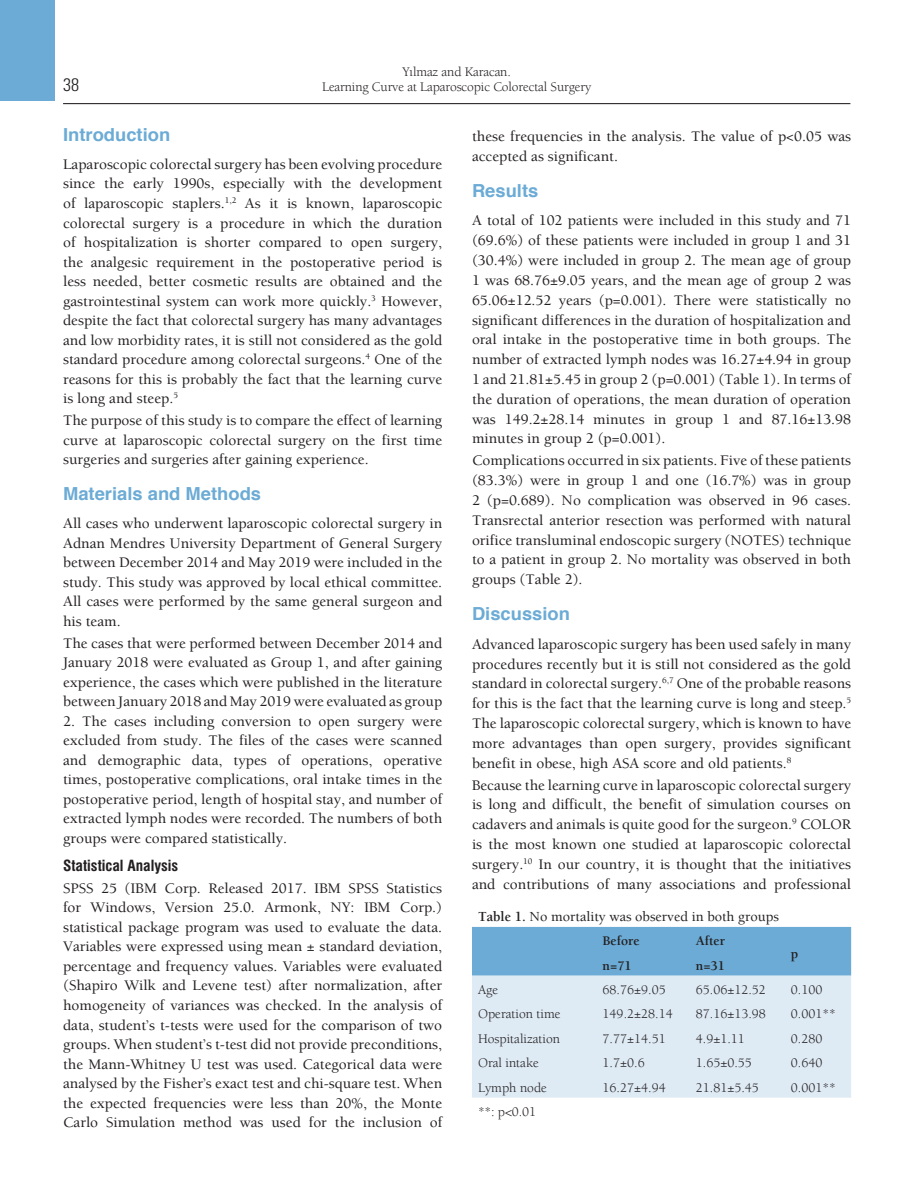
<style>
.page{position:relative;width:915px;height:1191px;background:#fff}
.page>*{position:absolute;margin:0;border:0;box-sizing:border-box;transform-origin:0 0}
.t1{font:700 18px "Helvetica";color:#6babd5}
.t2{font:18px "Univers Cond Light Tr";color:#231f20}
.t3{font:500 15px/19.5px "Berkeley";color:#231f20;text-align:justify}
.t4{font:15px "Swiss Condensed Bold Tr";color:#231f20}
.t5{font:500 14.25px "Berkeley";color:#231f20}
.t6{font:13.5px/15px "Berkeley";color:#231f20;text-align:center}
.t7{font:700 13.5px "Berkeley";color:#231f20}
.s1{font-weight:700}
</style>
<div class="page">
<hr style="left:63px;top:103px;width:787px;height:1px;background:#231f20">
<div style="left:0;top:0;width:55px;height:101px;background:#6babd5"></div>
<div style="left:472px;top:927px;width:378px;height:48px;background:#6babd5"></div>
<div style="left:472px;top:975px;width:378px;height:122px;background:#deeaf4"></div>
<p class="t6" style="left:322px;top:64px;width:271px">Yılmaz and Karacan.<br>Learning Curve at Laparoscopic Colorectal Surgery</p>
<p class="t2" style="left:63px;top:74px;width:17px">38</p>
<p class="t1" style="left:63px;top:120px;width:109px">Introduction</p>
<p class="t3" style="left:63px;top:154px;width:380px">Laparoscopic colorectal surgery has been evolving procedure since the early 1990s, especially with the development of laparoscopic staplers.<sup>1,2</sup> As it is known, laparoscopic colorectal surgery is a procedure in which the duration of hospitalization is shorter compared to open surgery, the analgesic requirement in the postoperative period is less needed, better cosmetic results are obtained and the gastrointestinal system can work more quickly.<sup>3</sup> However, despite the fact that colorectal surgery has many advantages and low morbidity rates, it is still not considered as the gold standard procedure among colorectal surgeons.<sup>4</sup> One of the reasons for this is probably the fact that the learning curve is long and steep.<sup>5</sup></p>
<p class="t3" style="left:63px;top:410px;width:380px">The purpose of this study is to compare the effect of learning curve at laparoscopic colorectal surgery on the first time surgeries and surgeries after gaining experience.</p>
<p class="t1" style="left:63px;top:479px;width:199px">Materials and Methods</p>
<p class="t3" style="left:63px;top:513px;width:380px">All cases who underwent laparoscopic colorectal surgery in Adnan Mendres University Department of General Surgery between December 2014 and May 2019 were included in the study. This study was approved by local ethical committee.<br>All cases were performed by the same general surgeon and his team.</p>
<p class="t3" style="left:63px;top:633px;width:380px">The cases that were performed between December 2014 and January 2018 were evaluated as Group 1, and after gaining experience, the cases which were published in the literature between January 2018 and May 2019 were evaluated as group</p>
<p class="t3" style="left:63px;top:711px;width:380px">2. The cases including conversion to open surgery were excluded from study. The files of the cases were scanned and demographic data, types of operations, operative times, postoperative complications, oral intake times in the postoperative period, length of hospital stay, and number of extracted lymph nodes were recorded. The numbers of both groups were compared statistically.</p>
<p class="t4" style="left:63px;top:856px;width:117px">Statistical Analysis</p>
<p class="t3" style="left:63px;top:878px;width:380px">SPSS 25 (IBM Corp. Released 2017. IBM SPSS Statistics for Windows, Version 25.0. Armonk, NY: IBM Corp.) statistical package program was used to evaluate the data.<br>Variables were expressed using mean ± standard deviation, percentage and frequency values. Variables were evaluated (Shapiro Wilk and Levene test) after normalization, after homogeneity of variances was checked. In the analysis of data, student’s t-tests were used for the comparison of two groups. When student’s t-test did not provide preconditions, the Mann-Whitney U test was used. Categorical data were analysed by the Fisher’s exact test and chi-square test. When the expected frequencies were less than 20%, the Monte Carlo Simulation method was used for the inclusion of</p>
<p class="t3" style="left:472px;top:126px;width:380px">these frequencies in the analysis. The value of p&lt;0.05 was accepted as significant.</p>
<p class="t1" style="left:472px;top:176px;width:68px">Results</p>
<p class="t3" style="left:472px;top:210px;width:380px">A total of 102 patients were included in this study and 71 (69.6%) of these patients were included in group 1 and 31 (30.4%) were included in group 2. The mean age of group 1 was 68.76±9.05 years, and the mean age of group 2 was 65.06±12.52 years (p=0.001). There were statistically no significant differences in the duration of hospitalization and oral intake in the postoperative time in both groups. The number of extracted lymph nodes was 16.27±4.94 in group 1 and 21.81±5.45 in group 2 (p=0.001) (Table 1). In terms of the duration of operations, the mean duration of operation was 149.2±28.14 minutes in group 1 and 87.16±13.98 minutes in group 2 (p=0.001).</p>
<p class="t3" style="left:472px;top:450px;width:380px">Complications occurred in six patients. Five of these patients (83.3%) were in group 1 and one (16.7%) was in group 2 (p=0.689). No complication was observed in 96 cases.<br>Transrectal anterior resection was performed with natural orifice transluminal endoscopic surgery (NOTES) technique to a patient in group 2. No mortality was observed in both groups (Table 2).</p>
<p class="t1" style="left:472px;top:599px;width:99px">Discussion</p>
<p class="t3" style="left:472px;top:634px;width:380px">Advanced laparoscopic surgery has been used safely in many procedures recently but it is still not considered as the gold standard in colorectal surgery.<sup>6,7</sup> One of the probable reasons for this is the fact that the learning curve is long and steep.<sup>5<br></sup>The laparoscopic colorectal surgery, which is known to have more advantages than open surgery, provides significant benefit in obese, high ASA score and old patients.<sup>8</sup></p>
<p class="t3" style="left:472px;top:774px;width:380px">Because the learning curve in laparoscopic colorectal surgery is long and difficult, the benefit of simulation courses on cadavers and animals is quite good for the surgeon.<sup>9</sup> COLOR is the most known one studied at laparoscopic colorectal surgery.<sup>10</sup> In our country, it is thought that the initiatives and contributions of many associations and professional</p>
<p class="t5" style="left:478px;top:908px;width:302px"><span class="s1">Table 1.</span> No mortality was observed in both groups</p>
<p class="t7" style="left:602px;top:933px;width:39px">Before</p>
<p class="t7" style="left:695px;top:933px;width:31px">After</p>
<p class="t7" style="left:790px;top:945px;width:9px">p</p>
<p class="t7" style="left:602px;top:957px;width:31px">n=71</p>
<p class="t7" style="left:695px;top:957px;width:31px">n=31</p>
<p class="t6" style="left:478px;top:982px;width:22px">Age</p>
<p class="t6" style="left:602px;top:982px;width:65px">68.76±9.05</p>
<p class="t6" style="left:695px;top:982px;width:72px">65.06±12.52</p>
<p class="t6" style="left:790px;top:982px;width:33px">0.100</p>
<p class="t6" style="left:478px;top:1006px;width:84px">Operation time</p>
<p class="t6" style="left:602px;top:1006px;width:72px">149.2±28.14</p>
<p class="t6" style="left:695px;top:1006px;width:72px">87.16±13.98</p>
<p class="t6" style="left:790px;top:1006px;width:47px">0.001**</p>
<p class="t6" style="left:478px;top:1031px;width:83px">Hospitalization</p>
<p class="t6" style="left:602px;top:1031px;width:65px">7.77±14.51</p>
<p class="t6" style="left:695px;top:1031px;width:51px">4.9±1.11</p>
<p class="t6" style="left:790px;top:1031px;width:33px">0.280</p>
<p class="t6" style="left:478px;top:1055px;width:62px">Oral intake</p>
<p class="t6" style="left:602px;top:1055px;width:44px">1.7±0.6</p>
<p class="t6" style="left:695px;top:1055px;width:58px">1.65±0.55</p>
<p class="t6" style="left:790px;top:1055px;width:33px">0.640</p>
<p class="t6" style="left:478px;top:1079px;width:70px">Lymph node</p>
<p class="t6" style="left:602px;top:1079px;width:65px">16.27±4.94</p>
<p class="t6" style="left:695px;top:1079px;width:65px">21.81±5.45</p>
<p class="t6" style="left:790px;top:1079px;width:47px">0.001**</p>
<p class="t6" style="left:478px;top:1104px;width:60px">**: p&lt;0.01</p>
</div>
